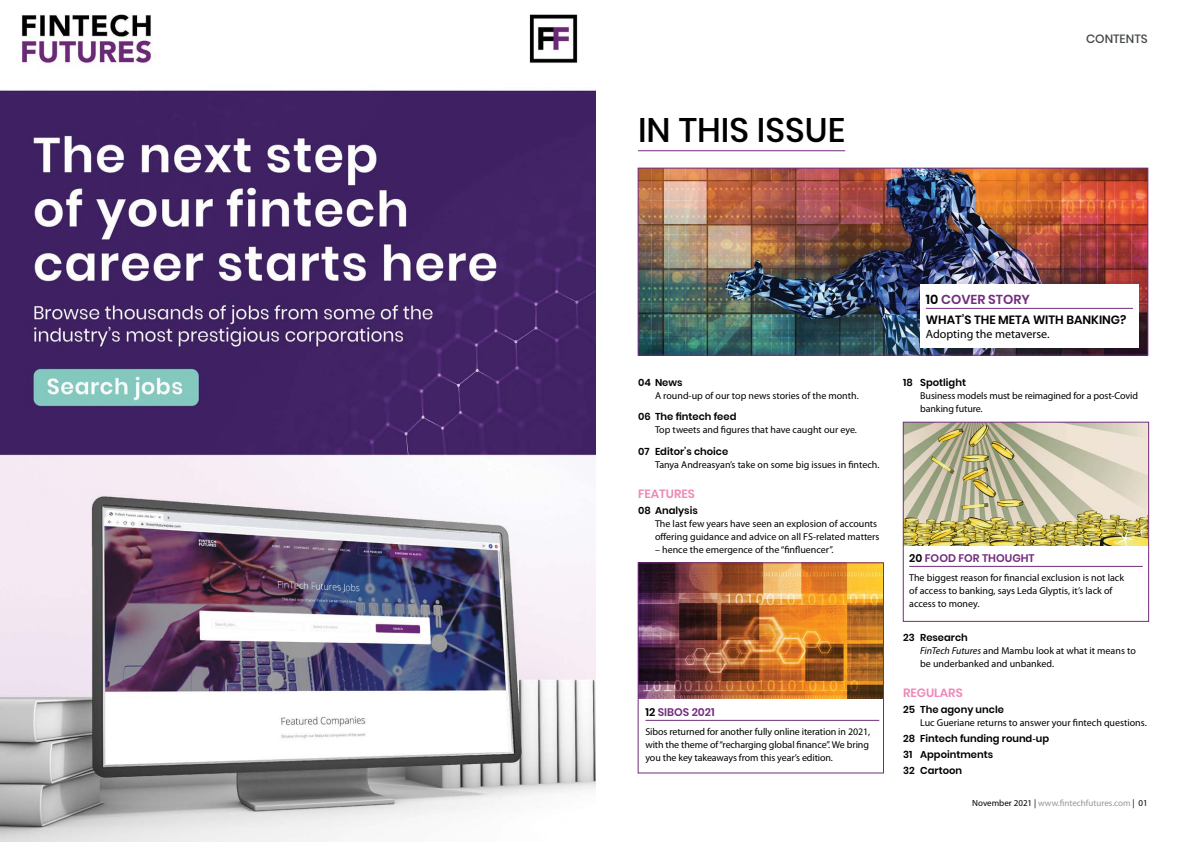
<style>
.page{position:relative;width:1191px;height:842px;background:#fff}
.page>*{position:absolute;margin:0;border:0;box-sizing:border-box;transform-origin:0 0}
.t1{font:500 34px "Poppins";color:#000}
.t2{font:600 13px "Poppins";color:#732d7e}
.t3{font:600 12px "Poppins";color:#000}
.t4{font:12px "Myriad Pro";color:#000}
.Contents_X_Head{font:600 12px "Poppins";color:#ef88b7}
.Top_Straps_new{font:500 12px "Poppins";color:#46494b}
.t5{font:600 11px "Poppins";color:#732d7e}
.Bold_title{font:10px/13px "Myriad Pro";letter-spacing:-.005em;color:#000}
.Body_Text{font:10px "Myriad Pro";color:#000}
.Body_Text-2{font:600 10px "Poppins";color:#000}
.Bold_title-2{font:600 10px "Poppins";color:#000}
.t6{font:9px "Myriad Pro";color:#939598}
.s1{color:#000}
.s2{font-style:italic}
.s3{font-family:"Arial";font-weight:400}
</style>
<div class="page">
<img style="left:640px;top:170px;width:506px;height:183px">
<div style="left:638px;top:168px;width:510px;height:187px;border:1px solid #732d7e"></div>
<hr style="left:638px;top:150px;width:207px;height:1px;background:#732d7e">
<img style="left:0;top:14px;width:595px;height:828px">
<hr style="left:645px;top:720px;width:234px;height:1px;background:#732d7e">
<img style="left:640px;top:565px;width:241px;height:133px">
<div style="left:638px;top:563px;width:245px;height:210px;border:1px solid #732d7e"></div>
<img style="left:905px;top:424px;width:241px;height:121px">
<div style="left:903px;top:422px;width:245px;height:199px;border:1px solid #732d7e"></div>
<hr style="left:909px;top:566px;width:233px;height:1px;background:#732d7e">
<div style="left:920px;top:285px;width:218px;height:63px;background:#fff"></div>
<hr style="left:926px;top:308px;width:207px;height:1px;background:#732d7e">
<p class="t1" style="left:638px;top:110px;width:209px">IN THIS ISSUE</p>
<p class="Top_Straps_new" style="left:1086px;top:31px;width:63px">CONTENTS</p>
<p class="Body_Text-2" style="left:638px;top:376px;width:46px">04 News</p>
<p class="Body_Text" style="left:655px;top:390px;width:205px">A round-up of our top news stories of the month.</p>
<p class="Body_Text-2" style="left:638px;top:411px;width:100px">06 The fintech feed</p>
<p class="Body_Text" style="left:655px;top:424px;width:203px">Top tweets and figures that have caught our eye.</p>
<p class="Body_Text-2" style="left:638px;top:445px;width:92px">07 Editor’s choice</p>
<p class="Body_Text" style="left:655px;top:459px;width:226px">Tanya Andreasyan’s take on some big issues in fintech.</p>
<p class="Contents_X_Head" style="left:638px;top:487px;width:58px">FEATURES</p>
<p class="Bold_title-2" style="left:638px;top:504px;width:61px">08 Analysis</p>
<p class="Bold_title" style="left:655px;top:517px;width:226px">The last few years have seen an explosion of accounts offering guidance and advice on all FS-related matters</p>
<p class="Bold_title" style="left:655px;top:543px;width:180px">– hence the emergence of the “finfluencer”.</p>
<p class="t5" style="left:645px;top:706px;width:71px"><span class="s1">12</span> SIBOS 2021</p>
<p class="Bold_title" style="left:645px;top:725px;width:226px">Sibos returned for another fully online iteration in 2021, with the theme of “recharging global finance”. We bring you the key takeaways from this year’s edition.</p>
<p class="t2" style="left:926px;top:292px;width:105px"><span class="s1">10</span> COVER STORY</p>
<p class="t3" style="left:926px;top:313px;width:202px">WHAT’S THE META WITH BANKING?</p>
<p class="t4" style="left:926px;top:328px;width:125px">Adopting the metaverse.</p>
<p class="Bold_title-2" style="left:903px;top:376px;width:64px">18 Spotlight</p>
<p class="Bold_title" style="left:920px;top:389px;width:219px">Business models must be reimagined for a post-Covid banking future.</p>
<p class="t5" style="left:909px;top:552px;width:127px"><span class="s1">20</span> FOOD FOR THOUGHT</p>
<p class="Bold_title" style="left:909px;top:571px;width:216px">The biggest reason for financial exclusion is not lack of access to banking, says Leda Glyptis, it’s lack of access to money.</p>
<p class="Bold_title-2" style="left:903px;top:632px;width:66px">23 Research</p>
<p class="Bold_title" style="left:920px;top:645px;width:217px"><span class="s2">FinTech Futures</span> and Mambu look at what it means to be underbanked and unbanked.</p>
<p class="Contents_X_Head" style="left:903px;top:686px;width:61px">REGULARS</p>
<p class="Body_Text-2" style="left:903px;top:704px;width:102px">25 The agony uncle</p>
<p class="Body_Text" style="left:920px;top:717px;width:228px">Luc Gueriane returns to answer your fintech questions.</p>
<p class="Body_Text-2" style="left:903px;top:733px;width:147px">28 Fintech funding round<span class="s3">-</span>up</p>
<p class="Body_Text-2" style="left:903px;top:748px;width:91px">31 Appointments</p>
<p class="Body_Text-2" style="left:903px;top:764px;width:60px">32 Cartoon</p>
<p class="t6" style="left:972px;top:798px;width:177px"><span class="s1">November 2021 |</span> www.fintechfutures.com <span class="s1">| 01</span></p>
</div>
